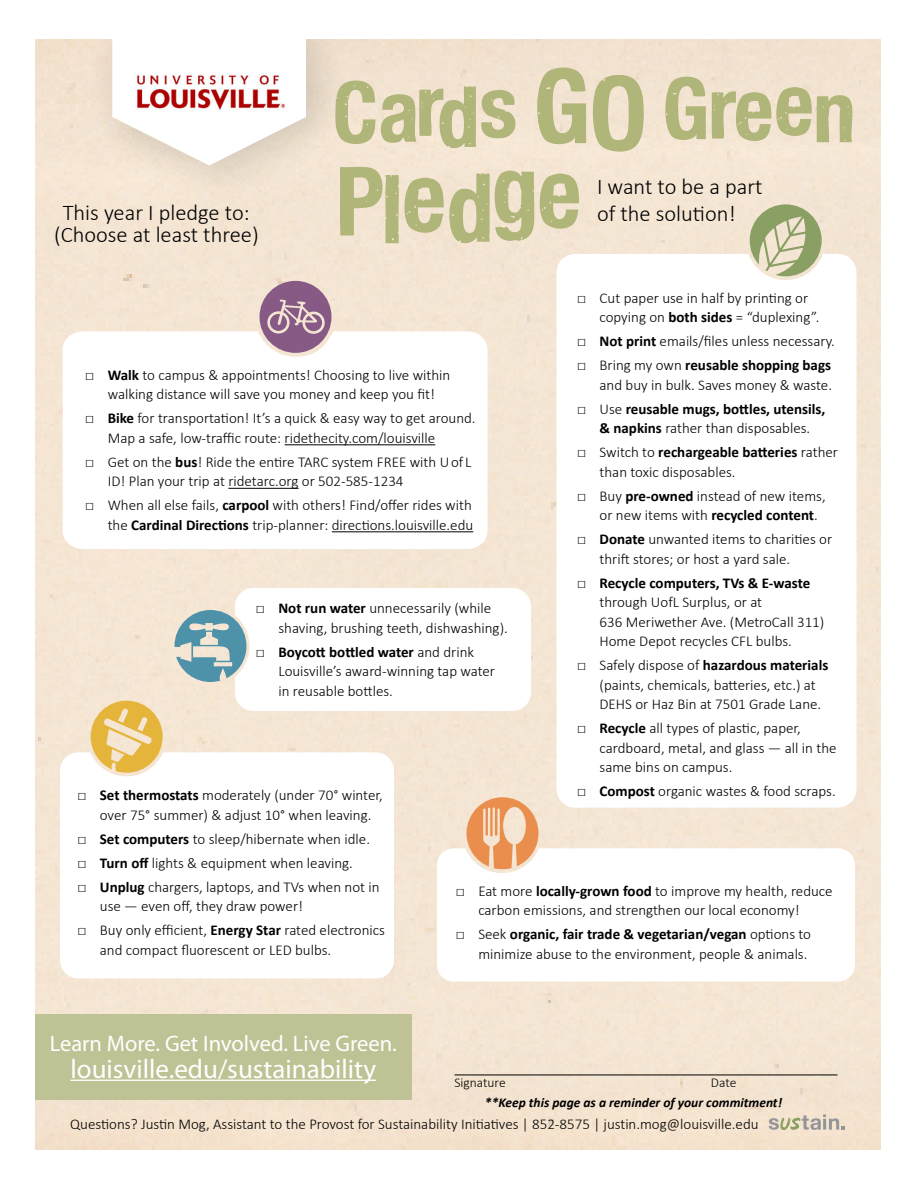
<style>
.page{position:relative;width:918px;height:1188px;background:#fff}
.page>*{position:absolute;margin:0;border:0;box-sizing:border-box;transform-origin:0 0}
.t1{font:27px "Myriad Pro";color:#fff}
.t2{font:300 22.5px "Calibri";color:#000}
.t3{font:22.5px "Myriad Pro";color:#fff}
.t4{font:300 15px/19.5px "Calibri";color:#000}
.t5{font:700 15px/19.5px "Calibri";color:#000;text-align:center}
.t6{font:italic 700 13.5px "Calibri";color:#000}
.t7{font:300 13.5px "Calibri";color:#000}
.s1{font-weight:700}
.s2{font-weight:300}
</style>
<div class="page">
<div style="left:35px;top:39px;width:845px;height:1111px;background:#f4e5d3"></div>
<div style="left:84px;top:2px;width:267px;height:206px;background:#000;opacity:.15"></div>
<svg style="left:112px;top:38px;width:194px;height:128px"></svg>
<img style="left:121px;top:65px;width:174px;height:50px">
<div style="left:0;top:0;width:918px;height:38px;background:#fff"></div>
<svg style="left:556px;top:254px;width:301px;height:554px"></svg>
<svg style="left:750px;top:204px;width:72px;height:72px;background:#bfc39d"></svg>
<svg style="left:437px;top:848px;width:418px;height:134px"></svg>
<svg style="left:175px;top:588px;width:356px;height:123px"></svg>
<svg style="left:260px;top:281px;width:72px;height:50px;background:#a8849d"></svg>
<svg style="left:63px;top:331px;width:425px;height:218px"></svg>
<hr style="left:285px;top:444px;width:150px;height:1px;background:#000">
<hr style="left:228px;top:488px;width:71px;height:1px;background:#000">
<hr style="left:332px;top:531px;width:141px;height:1px;background:#000">
<hr style="left:454px;top:1075px;width:384px;height:1px;background:#000">
<svg style="left:769px;top:1114px;width:76px;height:16px"></svg>
<div style="left:35px;top:1014px;width:376px;height:85px;background:#bfc294"></div>
<hr style="left:71px;top:1080px;width:305px;height:1px;background:#fff">
<svg style="left:333px;top:78px;width:187px;height:71px;background:#d6cfab"></svg>
<svg style="left:534px;top:66px;width:110px;height:87px;background:#d2cca6"></svg>
<svg style="left:663px;top:75px;width:193px;height:69px;background:#d5cfab"></svg>
<svg style="left:340px;top:164px;width:239px;height:80px;background:#d3cda7"></svg>
<svg style="left:60px;top:752px;width:334px;height:226px"></svg>
<svg style="left:91px;top:701px;width:72px;height:72px;background:#eccb7f"></svg>
<svg style="left:466px;top:797px;width:72px;height:72px;background:#efb78d"></svg>
<h2 class="t2" style="left:597px;top:173px;width:167px">I want to be a part</h2>
<h2 class="t2" style="left:63px;top:199px;width:188px">This year I pledge to:</h2>
<h2 class="t2" style="left:597px;top:200px;width:140px">of the solution!</h2>
<h2 class="t2" style="left:54px;top:221px;width:206px">(Choose at least three)</h2>
<p class="t4" style="left:600px;top:288px;width:221px;text-indent:-22px"><span class="s1">□</span> Cut paper use in half by printing or copying on <span class="s1">both sides</span> = “duplexing”.</p>
<p class="t4" style="left:577px;top:331px;width:259px"><span class="s1">□ Not print</span> emails/files unless necessary.</p>
<p class="t4" style="left:577px;top:355px;width:256px;text-align:right"><span class="s1">□</span> Bring my own <span class="s1">reusable shopping bags </span>and buy in bulk. Saves money &amp; waste.</p>
<p class="t5" style="left:577px;top:399px;width:250px">□ <span class="s2">Use</span> reusable mugs, bottles, utensils, &amp; napkins <span class="s2">rather than disposables.</span></p>
<p class="t4" style="left:600px;top:442px;width:240px;text-indent:-22px"><span class="s1">□</span> Switch to <span class="s1">rechargeable batteries</span> rather than toxic disposables.</p>
<p class="t4" style="left:600px;top:486px;width:228px;text-indent:-22px"><span class="s1">□</span> Buy <span class="s1">pre-owned</span> instead of new items, or new items with <span class="s1">recycled content</span>.</p>
<p class="t4" style="left:600px;top:529px;width:234px;text-indent:-22px"><span class="s1">□ Donate</span> unwanted items to charities or thrift stores; or host a yard sale.</p>
<p class="t5" style="left:577px;top:573px;width:235px">□ Recycle computers, TVs &amp; E-waste</p>
<p class="t4" style="left:600px;top:592px;width:226px">through UofL Surplus, or at<br>636 Meriwether Ave. (MetroCall 311)<br>Home Depot recycles CFL bulbs.</p>
<p class="t4" style="left:600px;top:655px;width:230px;text-indent:-22px"><span class="s1">□</span> Safely dispose of <span class="s1">hazardous materials </span>(paints, chemicals, batteries, etc.) at<br>DEHS or Haz Bin at 7501 Grade Lane.</p>
<p class="t4" style="left:600px;top:718px;width:239px;text-indent:-22px"><span class="s1">□ Recycle</span> all types of plastic, paper, cardboard, metal, and glass — all in the same bins on campus.</p>
<p class="t4" style="left:577px;top:781px;width:260px"><span class="s1">□ Compost</span> organic wastes &amp; food scraps.</p>
<p class="t4" style="left:85px;top:365px;width:367px;text-align:center"><span class="s1">□ Walk</span> to campus &amp; appointments! Choosing to live within walking distance will save you money and keep you fit!</p>
<p class="t4" style="left:108px;top:409px;width:369px;text-indent:-22px"><span class="s1">□ Bike</span> for transportation! It’s a quick &amp; easy way to get around.<br>Map a safe, low-traffic route: ridethecity.com/louisville</p>
<p class="t4" style="left:108px;top:452px;width:365px;text-indent:-22px"><span class="s1">□</span> Get on the <span class="s1">bus</span>! Ride the entire TARC system FREE with U of L<br>ID! Plan your trip at ridetarc.org or 502-585-1234</p>
<p class="t4" style="left:85px;top:496px;width:390px;text-align:right"><span class="s1">□</span> When all else fails, <span class="s1">carpool</span> with others! Find/offer rides with the <span class="s1">Cardinal Directions</span> trip-planner: directions.louisville.edu</p>
<p class="t4" style="left:278px;top:598px;width:231px;text-indent:-22px"><span class="s1">□ Not run water</span> unnecessarily (while shaving, brushing teeth, dishwashing).</p>
<p class="t4" style="left:278px;top:642px;width:218px;text-indent:-22px"><span class="s1">□ Boycott bottled water</span> and drink<br>Louisville’s award-winning tap water in reusable bottles.</p>
<p class="t4" style="left:100px;top:786px;width:285px;text-indent:-23px"><span class="s1">□ Set thermostats</span> moderately (under 70° winter, over 75° summer) &amp; adjust 10° when leaving.</p>
<p class="t4" style="left:77px;top:829px;width:294px"><span class="s1">□ Set computers</span> to sleep/hibernate when idle.</p>
<p class="t4" style="left:77px;top:853px;width:277px"><span class="s1">□ Turn off</span> lights &amp; equipment when leaving.</p>
<p class="t4" style="left:100px;top:877px;width:281px;text-indent:-23px"><span class="s1">□ Unplug</span> chargers, laptops, and TVs when not in use — even off, they draw power!</p>
<p class="t4" style="left:100px;top:921px;width:287px;text-indent:-22px"><span class="s1">□</span> Buy only efficient, <span class="s1">Energy Star</span> rated electronics and compact fluorescent or LED bulbs.</p>
<p class="t4" style="left:478px;top:881px;width:356px;text-indent:-22px"><span class="s1">□</span> Eat more <span class="s1">locally-grown food</span> to improve my health, reduce carbon emissions, and strengthen our local economy!</p>
<p class="t4" style="left:456px;top:924px;width:357px;text-align:right"><span class="s1">□</span> Seek <span class="s1">organic, fair trade &amp; vegetarian/vegan</span> options to minimize abuse to the environment, people &amp; animals.</p>
<h2 class="t3" style="left:50px;top:1029px;width:349px">Learn More. Get Involved. Live Green.</h2>
<h1 class="t1" style="left:71px;top:1052px;width:307px">louisville.edu/sustainability</h1>
<p class="t7" style="left:454px;top:1074px;width:53px">Signature</p>
<p class="t7" style="left:711px;top:1074px;width:27px">Date</p>
<p class="t6" style="left:485px;top:1094px;width:299px">**Keep this page as a reminder of your commitment!</p>
<p class="t4" style="left:70px;top:1114px;width:690px">Questions? Justin Mog, Assistant to the Provost for Sustainability Initiatives | 852-8575 | justin.mog@louisville.edu</p>
</div>
